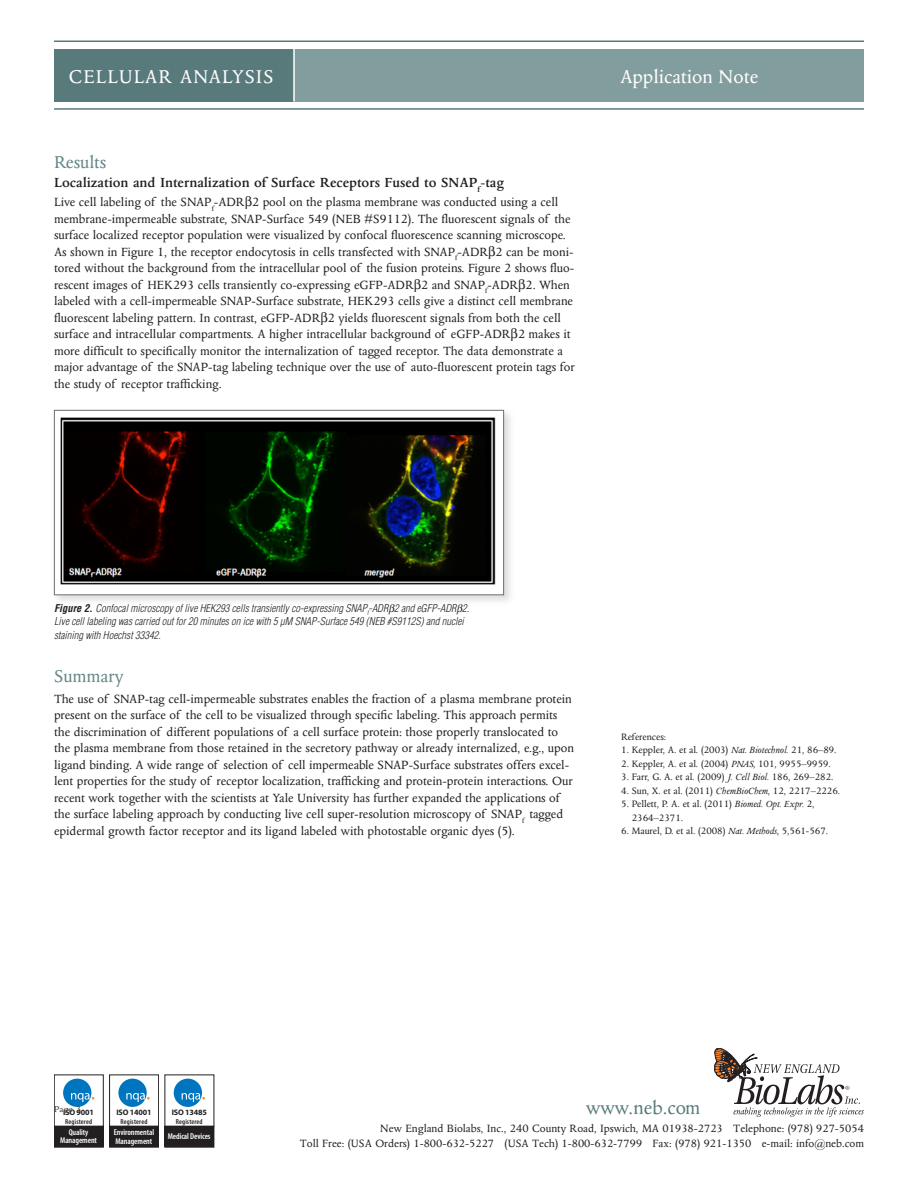
<style>
.page{position:relative;width:918px;height:1188px;background:#fff}
.page>*{position:absolute;margin:0;border:0;box-sizing:border-box;transform-origin:0 0}
.Main_Header_Side_1_M{font:21px "Columbus";letter-spacing:.05em;color:#fff}
.Main_Header_Side_1_M-2{font:21px "Columbus";letter-spacing:.005em;color:#fff}
.t1{font:21px "Columbus";color:#587a7b}
.t2{font:19.5px "Columbus";color:#658686}
.Subhead_2_Mkt_Sht_09{font:600 15px "Columbus";color:#231f20}
.t3{font:13.5px/16.5px "Columbus";color:#231f20}
.t4{font:12px/15px "Columbus";color:#231f20;text-align:right}
.t5{font:10.5px/13.5px "Columbus";color:#231f20}
.t6{font:italic 300 condensed 10.5px/13.5px "Helvetica";color:#231f20}
.Footnote_Sheets_09{font:9.75px "Columbus";color:#3e3e3f}
.t7{font:600 condensed 8.55px/8.6px "Myriad Pro";letter-spacing:-.01em;color:#fff}
.t8{font:700 8.1px "Myriad Pro";letter-spacing:-.02em;color:#231f20}
.t9{font:600 condensed 7.2px "Myriad Pro";letter-spacing:.02em;color:#231f20}
.s1{font-weight:700}
.s2{font-style:italic}
</style>
<div class="page">
<div style="left:54px;top:49px;width:810px;height:52px;background:#829d9d"></div>
<hr style="left:54px;top:40px;width:810px;height:2px;background:#587a7b">
<hr style="left:54px;top:108px;width:810px;height:2px;background:#587a7b">
<svg style="left:714px;top:1048px;width:150px;height:69px"></svg>
<div style="left:165px;top:1126px;width:49px;height:21px;background:#231f20"></div>
<div style="left:174px;top:1079px;width:28px;height:28px;background:#0075bf;border-radius:50%"></div>
<svg style="left:182px;top:1093px;width:23px;height:9px"></svg>
<div style="left:109px;top:1075px;width:50px;height:52px;border:1px solid #231f20"></div>
<div style="left:110px;top:1126px;width:49px;height:21px;background:#231f20"></div>
<div style="left:118px;top:1079px;width:29px;height:28px;background:#0075bf;border-radius:50%"></div>
<svg style="left:126px;top:1093px;width:24px;height:9px"></svg>
<div style="left:54px;top:1075px;width:50px;height:52px;border:1px solid #231f20"></div>
<div style="left:54px;top:1126px;width:49px;height:21px;background:#231f20"></div>
<div style="left:63px;top:1079px;width:28px;height:28px;background:#0075bf;border-radius:50%"></div>
<svg style="left:71px;top:1093px;width:23px;height:9px"></svg>
<div style="left:52px;top:408px;width:463px;height:198px;background:#a8a9ad;opacity:.39"></div>
<div style="left:54px;top:410px;width:450px;height:185px;background:#fff;border:1px solid #6c6d70"></div>
<img style="left:61px;top:418px;width:434px;height:167px">
<div style="left:54px;top:49px;width:240px;height:53px;background:#587a7b"></div>
<hr style="left:293px;top:49px;width:2px;height:53px;background:#fff">
<svg style="left:388px;top:604px;width:7px;height:2px"></svg>
<svg style="left:457px;top:604px;width:7px;height:2px"></svg>
<p class="Main_Header_Side_1_M" style="left:69px;top:66px;width:206px">CELLULAR ANALYSIS</p>
<p class="t2" style="left:54px;top:152px;width:54px">Results</p>
<p class="Subhead_2_Mkt_Sht_09" style="left:54px;top:174px;width:452px">Localization and Internalization of Surface Receptors Fused to SNAP<sub>f</sub>-tag</p>
<p class="t3" style="left:54px;top:194px;width:522px">Live cell labeling of the SNAP<sub>f</sub>-ADR 2 pool on the plasma membrane was conducted using a cell membrane-impermeable substrate, SNAP-Surface 549 (NEB #S9112). The fluorescent signals of the surface localized receptor population were visualized by confocal fluorescence scanning microscope.<br>As shown in Figure 1, the receptor endocytosis in cells transfected with SNAP<sub>f</sub>-ADR 2 can be moni&shy;tored without the background from the intracellular pool of the fusion proteins. Figure 2 shows fluo&shy;rescent images of HEK293 cells transiently co-expressing eGFP-ADR 2 and SNAP<sub>f</sub>-ADR 2. When labeled with a cell-impermeable SNAP-Surface substrate, HEK293 cells give a distinct cell membrane fluorescent labeling pattern. In contrast, eGFP-ADR 2 yields fluorescent signals from both the cell surface and intracellular compartments. A higher intracellular background of eGFP-ADR 2 makes it more difficult to specifically monitor the internalization of tagged receptor. The data demonstrate a major advantage of the SNAP-tag labeling technique over the use of auto-fluorescent protein tags for the study of receptor trafficking.</p>
<h1 class="Main_Header_Side_1_M-2" style="left:620px;top:66px;width:140px">Application Note</h1>
<p class="t6" style="left:54px;top:601px;width:417px"><span class="s1">Figure 2.</span> Confocal microscopy of live HEK293 cells transiently co-expressing SNAP<sub>f</sub>-ADR 2 and eGFP-ADR 2.<br>Live cell labeling was carried out for 20 minutes on ice with 5 µM SNAP-Surface 549 (NEB #S9112S) and nuclei staining with Hoechst 33342.</p>
<p class="t2" style="left:54px;top:666px;width:71px">Summary</p>
<p class="t3" style="left:54px;top:691px;width:522px">The use of SNAP-tag cell-impermeable substrates enables the fraction of a plasma membrane protein present on the surface of the cell to be visualized through specific labeling. This approach permits the discrimination of different populations of a cell surface protein: those properly translocated to the plasma membrane from those retained in the secretory pathway or already internalized, e.g., upon ligand binding. A wide range of selection of cell impermeable SNAP-Surface substrates offers excel&shy;lent properties for the study of receptor localization, trafficking and protein-protein interactions. Our recent work together with the scientists at Yale University has further expanded the applications of the surface labeling approach by conducting live cell super-resolution microscopy of SNAP<sub>f</sub> tagged epidermal growth factor receptor and its ligand labeled with photostable organic dyes (5).</p>
<p class="t5" style="left:621px;top:730px;width:46px">References:</p>
<p class="t5" style="left:621px;top:743px;width:217px">1. Keppler, A. et al. (2003) <span class="s2">Nat. Biotechnol.</span> 21, 86–89.</p>
<p class="t5" style="left:621px;top:757px;width:211px">2. Keppler, A. et al. (2004) <span class="s2">PNAS</span>, 101, 9955–9959.</p>
<p class="t5" style="left:621px;top:770px;width:214px">3. Farr, G. A. et al. (2009) <span class="s2">J. Cell Biol.</span> 186, 269–282.</p>
<p class="t5" style="left:621px;top:784px;width:220px">4. Sun, X. et al. (2011) <span class="s2">ChemBioChem</span>, 12, 2217–2226.</p>
<p class="t5" style="left:632px;top:797px;width:184px;text-indent:-11px">5. Pellett, P. A. et al. (2011) <span class="s2">Biomed. Opt. Expr.</span> 2,<br>2364–2371.</p>
<p class="t5" style="left:621px;top:824px;width:208px">6. Maurel, D. et al. (2008) <span class="s2">Nat. Methods</span>, 5,561-567.</p>
<p class="Footnote_Sheets_09" style="left:54px;top:1104px;width:29px">Page 3</p>
<p class="t8" style="left:63px;top:1108px;width:32px">ISO 9001</p>
<p class="t9" style="left:65px;top:1117px;width:28px">Registered</p>
<p class="t7" style="left:60px;top:1128px;width:38px;text-align:center">Quality<br>Management</p>
<p class="t8" style="left:116px;top:1108px;width:37px">ISO 14001</p>
<p class="t9" style="left:120px;top:1117px;width:28px">Registered</p>
<p class="t7" style="left:114px;top:1128px;width:42px">Environmental<br>Management</p>
<p class="t8" style="left:172px;top:1107px;width:37px">ISO 13485</p>
<p class="t9" style="left:176px;top:1117px;width:28px">Registered</p>
<p class="t7" style="left:168px;top:1132px;width:44px">Medical Devices</p>
<h1 class="t1" style="left:586px;top:1097px;width:116px">www.neb.com</h1>
<p class="t4" style="left:300px;top:1121px;width:566px">New England Biolabs, Inc., 240 County Road, Ipswich, MA 01938-2723 Telephone: (978) 927-5054<br>Toll Free: (USA Orders) 1-800-632-5227 (USA Tech) 1-800-632-7799 Fax: (978) 921-1350 e-mail: info@neb.com</p>
</div>
